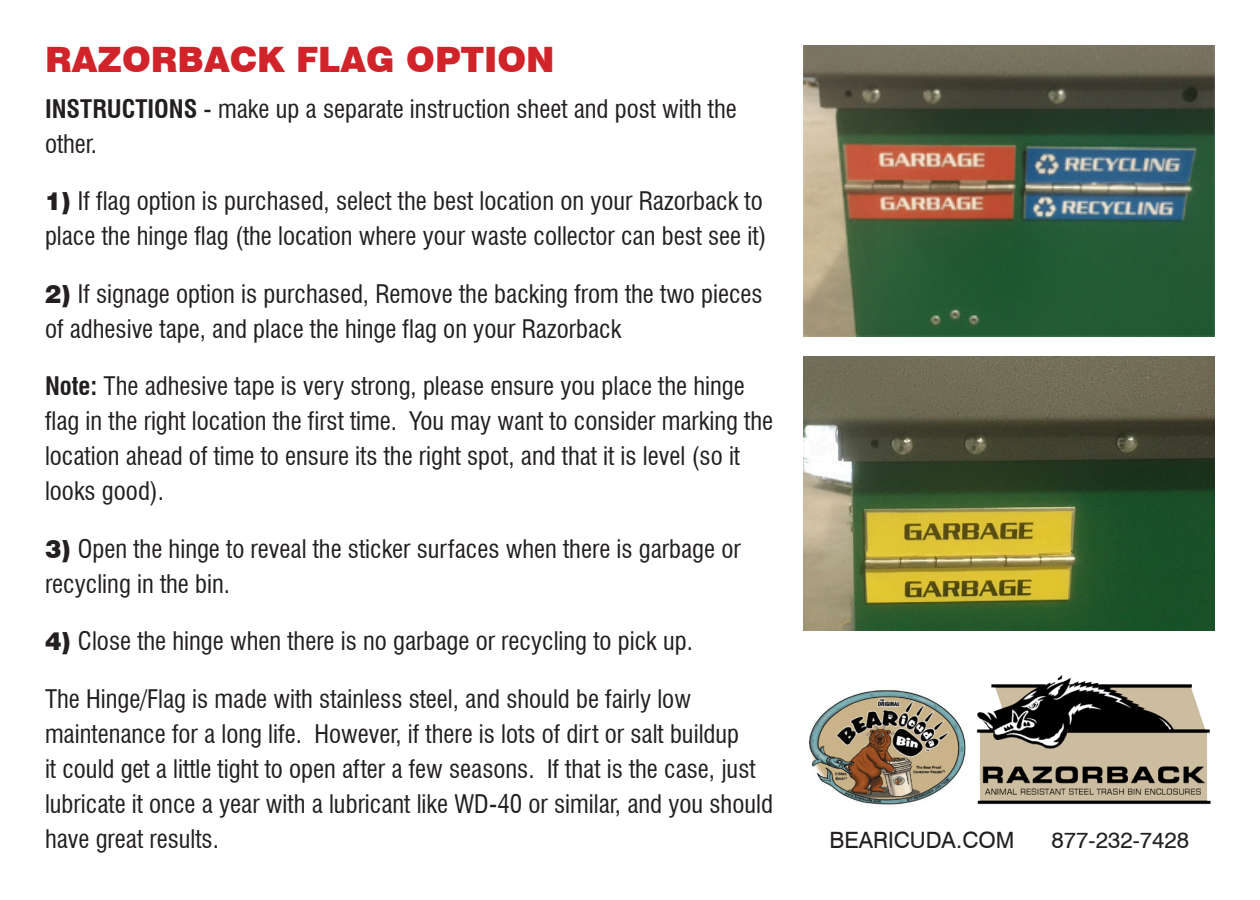
<style>
.page{position:relative;width:1260px;height:900px;background:#fff}
.page>*{position:absolute;margin:0;border:0;box-sizing:border-box;transform-origin:0 0}
.t1{font:900 35px "Swiss 721 BT";color:#d1232a}
.t2{font:condensed 25px/35px "Swiss 721 BT";color:#231f20}
.t3{font:22.5px "Swiss 721 BT";color:#231f20}
.s1{font-weight:700}
.s2{font-weight:900;font-stretch:normal}
</style>
<div class="page">
<img style="left:804px;top:45px;width:411px;height:291px">
<img style="left:804px;top:356px;width:411px;height:275px">
<img style="left:809px;top:690px;width:153px;height:115px">
<img style="left:962px;top:675px;width:249px;height:130px">
<p class="t1" style="left:45px;top:38px;width:511px">RAZORBACK FLAG OPTION</p>
<p class="t2" style="left:45px;top:91px;width:693px"><span class="s1">INSTRUCTIONS</span> - make up a separate instruction sheet and post with the other.</p>
<p class="t2" style="left:45px;top:184px;width:723px"><span class="s2">1)</span> If flag option is purchased, select the best location on your Razorback to place the hinge flag (the location where your waste collector can best see it)</p>
<p class="t2" style="left:45px;top:276px;width:719px"><span class="s2">2)</span> If signage option is purchased, Remove the backing from the two pieces of adhesive tape, and place the hinge flag on your Razorback</p>
<p class="t2" style="left:45px;top:369px;width:730px"><span class="s1">Note:</span> The adhesive tape is very strong, please ensure you place the hinge flag in the right location the first time. You may want to consider marking the location ahead of time to ensure its the right spot, and that it is level (so it looks good).</p>
<p class="t2" style="left:45px;top:531px;width:697px"><span class="s2">3)</span> Open the hinge to reveal the sticker surfaces when there is garbage or recycling in the bin.</p>
<p class="t2" style="left:45px;top:624px;width:649px"><span class="s2">4)</span> Close the hinge when there is no garbage or recycling to pick up.</p>
<p class="t2" style="left:45px;top:681px;width:730px">The Hinge/Flag is made with stainless steel, and should be fairly low maintenance for a long life. However, if there is lots of dirt or salt buildup<br>it could get a little tight to open after a few seasons. If that is the case, just lubricate it once a year with a lubricant like WD-40 or similar, and you should have great results.</p>
<p class="t3" style="left:830px;top:827px;width:187px">BEARICUDA.COM</p>
<p class="t3" style="left:1052px;top:827px;width:139px">877-232-7428</p>
</div>
